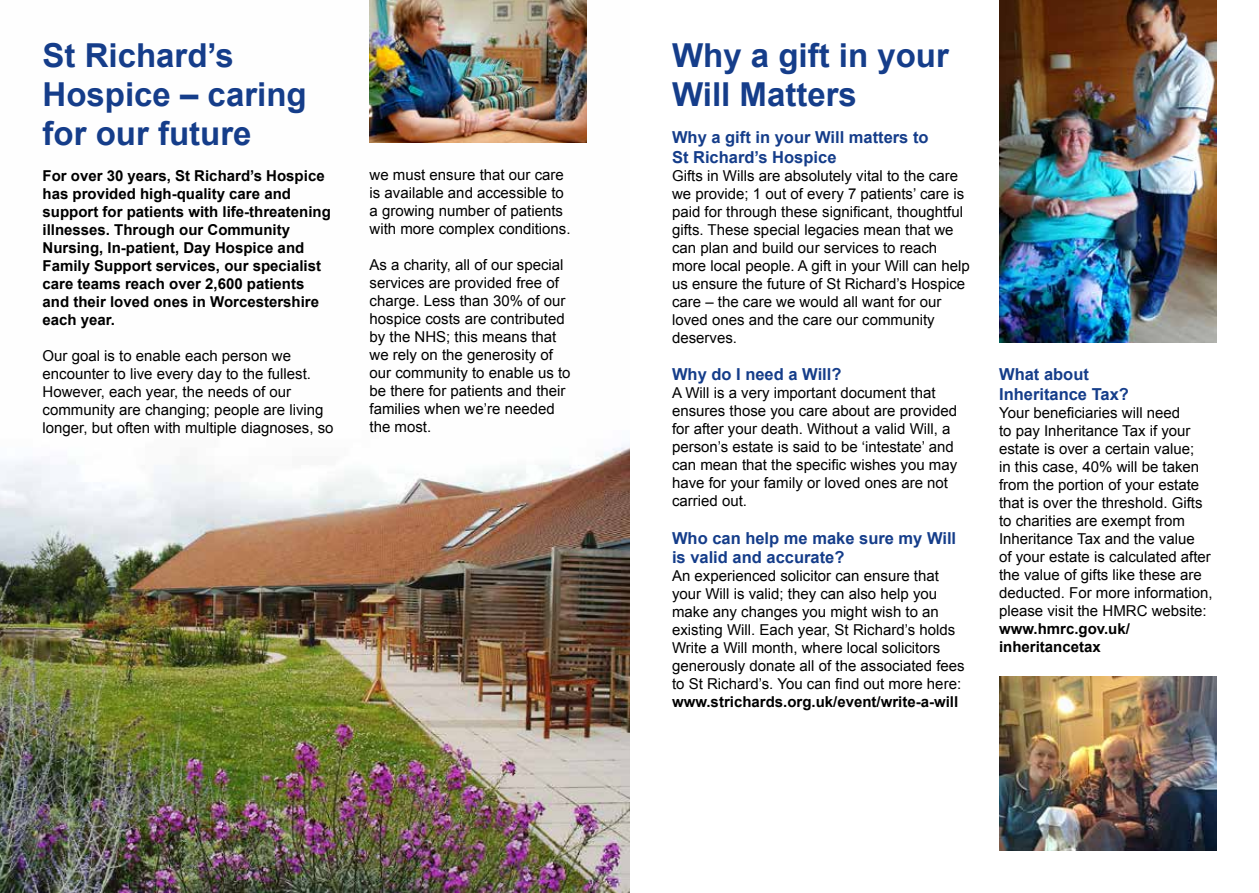
<style>
.page{position:relative;width:1259px;height:893px;background:#fff}
.page>*{position:absolute;margin:0;border:0;box-sizing:border-box;transform-origin:0 0}
.t1{font:700 33px/39px "Arial";color:#153d8a}
.t2{font:700 16.5px/19.5px "Arial";color:#153d8a}
.t3{font:15px/18px "Arial";color:#000}
.t4{font:700 15px/18px "Arial";color:#000}
</style>
<div class="page">
<img style="left:0;top:142px;width:629px;height:751px">
<img style="left:999px;top:0;width:217px;height:343px">
<img style="left:999px;top:676px;width:217px;height:174px">
<img style="left:369px;top:0;width:218px;height:142px">
<h1 class="t1" style="left:43px;top:36px;width:266px">St Richard’s<br>Hospice – caring for our future</h1>
<p class="t4" style="left:43px;top:167px;width:290px">For over 30 years, St Richard’s Hospice has provided high-quality care and support for patients with life-threatening illnesses. Through our Community Nursing, In-patient, Day Hospice and Family Support services, our specialist care teams reach over 2,600 patients and their loved ones in Worcestershire each year.</p>
<p class="t3" style="left:43px;top:346px;width:292px">Our goal is to enable each person we encounter to live every day to the fullest.<br>However, each year, the needs of our community are changing; people are living longer, but often with multiple diagnoses, so</p>
<p class="t3" style="left:369px;top:166px;width:202px">we must ensure that our care is available and accessible to a growing number of patients with more complex conditions.</p>
<p class="t3" style="left:369px;top:256px;width:202px">As a charity, all of our special services are provided free of charge. Less than 30% of our hospice costs are contributed by the NHS; this means that we rely on the generosity of our community to enable us to be there for patients and their families when we’re needed the most.</p>
<h1 class="t1" style="left:672px;top:36px;width:278px">Why a gift in your<br>Will Matters</h1>
<p class="t2" style="left:672px;top:128px;width:258px">Why a gift in your Will matters to<br>St Richard’s Hospice</p>
<p class="t3" style="left:672px;top:166px;width:299px">Gifts in Wills are absolutely vital to the care we provide; 1 out of every 7 patients’ care is paid for through these significant, thoughtful gifts. These special legacies mean that we can plan and build our services to reach more local people. A gift in your Will can help us ensure the future of St Richard’s Hospice care – the care we would all want for our loved ones and the care our community deserves.</p>
<p class="t2" style="left:672px;top:365px;width:171px">Why do I need a Will?</p>
<p class="t3" style="left:672px;top:384px;width:287px">A Will is a very important document that ensures those you care about are provided for after your death. Without a valid Will, a person’s estate is said to be ‘intestate’ and can mean that the specific wishes you may have for your family or loved ones are not carried out.</p>
<p class="t2" style="left:672px;top:528px;width:286px">Who can help me make sure my Will is valid and accurate?</p>
<p class="t3" style="left:672px;top:567px;width:294px">An experienced solicitor can ensure that your Will is valid; they can also help you make any changes you might wish to an existing Will. Each year, St Richard’s holds Write a Will month, where local solicitors generously donate all of the associated fees to St Richard’s. You can find out more here:</p>
<p class="t4" style="left:672px;top:693px;width:288px">www.strichards.org.uk/event/write-a-will</p>
<p class="t2" style="left:999px;top:365px;width:131px">What about<br>Inheritance Tax?</p>
<p class="t3" style="left:999px;top:403px;width:215px">Your beneficiaries will need<br>to pay Inheritance Tax if your estate is over a certain value;<br>in this case, 40% will be taken from the portion of your estate that is over the threshold. Gifts to charities are exempt from<br>Inheritance Tax and the value<br>of your estate is calculated after the value of gifts like these are deducted. For more information, please visit the HMRC website:</p>
<p class="t4" style="left:999px;top:620px;width:132px">www.hmrc.gov.uk/ inheritancetax</p>
</div>
